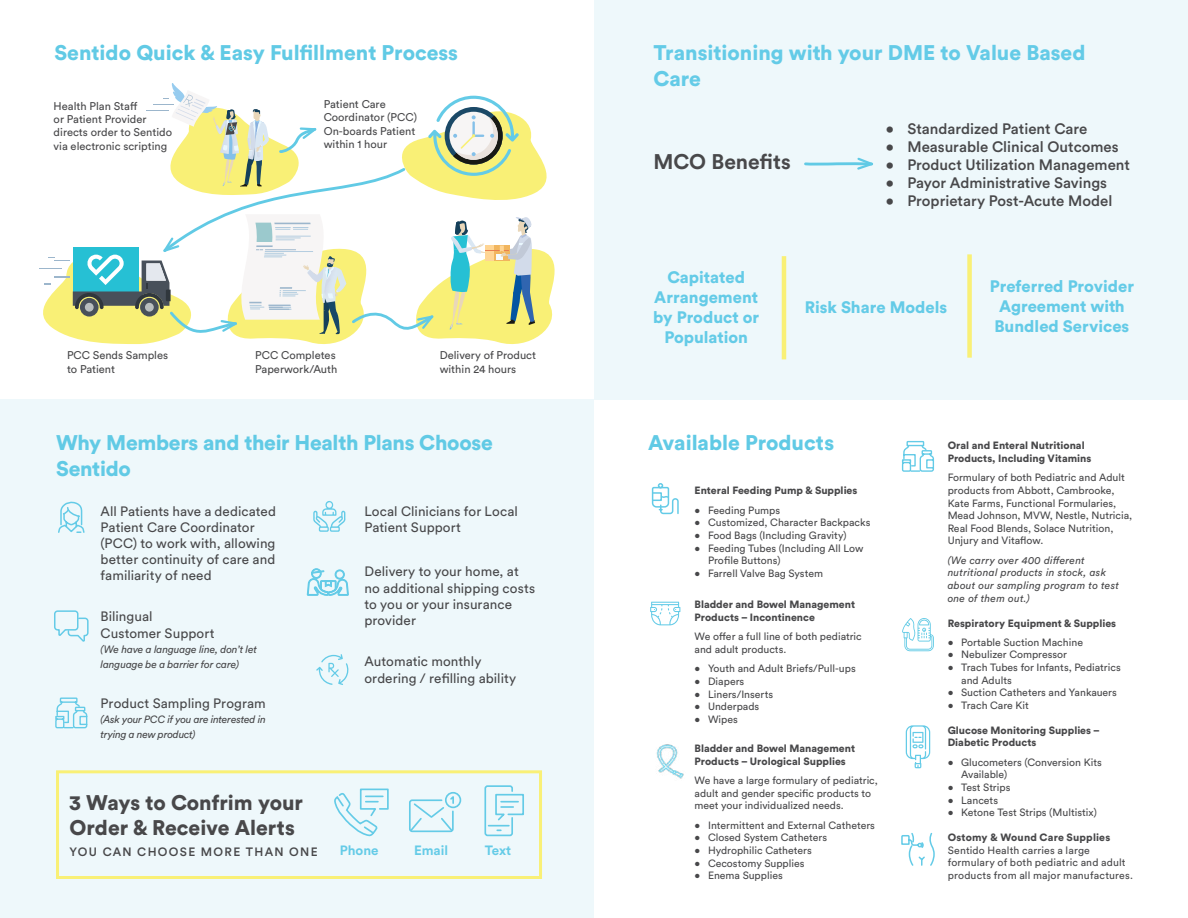
<style>
.page{position:relative;width:1188px;height:918px;background:#fff}
.page>*{position:absolute;margin:0;border:0;box-sizing:border-box;transform-origin:0 0}
.t1{font:900 21px/25.2px "Circular Std";letter-spacing:-.005em;color:#61cae5}
.t2{font:900 21px/25.2px "Circular Std";color:#64cbe7}
.t3{font:900 21px/25.2px "Circular Std";color:#48484a}
.t4{font:700 21px "Circular Std";color:#48484a}
.t5{font:900 16.5px/19.8px "Circular Std";color:#64cbe7;text-align:center}
.t6{font:500 15px "Circular Std";color:#48484a}
.t7{font:13.5px/16.2px "Circular Std";letter-spacing:.005em;color:#48484a}
.t8{font:700 13.35px "Circular Std";color:#64cbe7}
.t9{font:500 12px "Circular Std";letter-spacing:.11em;color:#48484a}
.t10{font:11.1px/13.4px "Circular Std";color:#48484a}
.t11{font:10.5px/12.6px "Circular Std";color:#48484a}
.t12{font:900 10.5px/12.6px "Circular Std";color:#48484a}
.t13{font:italic 10.5px/12.6px "Circular Std";letter-spacing:.02em;color:#48484a}
.t14{font:italic 10.5px/15px "Circular Std";color:#48484a}
.t15{font:italic 10.5px/15px "Circular Std";letter-spacing:-.02em;color:#48484a}
</style>
<div class="page">
<div style="left:0;top:400px;width:594px;height:518px;background:#eef8fb"></div>
<div style="left:594px;top:0;width:594px;height:400px;background:#eef8fb"></div>
<svg style="left:804px;top:157px;width:69px;height:13px"></svg>
<svg style="left:39px;top:83px;width:516px;height:261px"></svg>
<svg style="left:58px;top:501px;width:27px;height:32px"></svg>
<svg style="left:54px;top:610px;width:35px;height:32px"></svg>
<svg style="left:55px;top:697px;width:33px;height:32px"></svg>
<svg style="left:316px;top:654px;width:33px;height:31px"></svg>
<svg style="left:307px;top:568px;width:42px;height:28px"></svg>
<svg style="left:313px;top:501px;width:33px;height:31px"></svg>
<svg style="left:901px;top:440px;width:33px;height:32px"></svg>
<svg style="left:651px;top:483px;width:28px;height:32px"></svg>
<svg style="left:906px;top:725px;width:24px;height:43px"></svg>
<svg style="left:650px;top:602px;width:30px;height:23px"></svg>
<svg style="left:901px;top:832px;width:34px;height:34px"></svg>
<svg style="left:902px;top:618px;width:32px;height:33px"></svg>
<svg style="left:334px;top:788px;width:55px;height:49px"></svg>
<div style="left:445px;top:792px;width:16px;height:16px;border:2px solid #64cbe7;border-radius:50%"></div>
<svg style="left:409px;top:793px;width:46px;height:40px"></svg>
<svg style="left:484px;top:785px;width:40px;height:52px"></svg>
<div style="left:56px;top:770px;width:486px;height:109px;border:3px solid #f9f076"></div>
<hr style="left:782px;top:256px;width:4px;height:103px;background:#f9f076">
<div style="left:967px;top:254px;width:5px;height:104px;background:#f9f076"></div>
<img style="left:656px;top:744px;width:28px;height:35px">
<h1 class="t1" style="left:55px;top:40px;width:405px">Sentido Quick &amp; Easy Fulfillment Process</h1>
<p class="t10" style="left:54px;top:99px;width:120px">Health Plan Staff<br>or Patient Provider directs order to Sentido via electronic scripting</p>
<p class="t10" style="left:324px;top:97px;width:95px">Patient Care<br>Coordinator (PCC)<br>On-boards Patient within 1 hour</p>
<p class="t10" style="left:67px;top:349px;width:103px">PCC Sends Samples to Patient</p>
<p class="t10" style="left:255px;top:349px;width:84px">PCC Completes<br>Paperwork/Auth</p>
<p class="t10" style="left:440px;top:349px;width:98px">Delivery of Product within 24 hours</p>
<h1 class="t1" style="left:56px;top:430px;width:438px">Why Members and their Health Plans Choose<br>Sentido</h1>
<p class="t7" style="left:101px;top:503px;width:177px">All Patients have a dedicated<br>Patient Care Coordinator (PCC) to work with, allowing better continuity of care and familiarity of need</p>
<p class="t7" style="left:101px;top:608px;width:115px">Bilingual<br>Customer Support</p>
<p class="t14" style="left:101px;top:641px;width:158px">(We have a language line, don’t let language be a barrier for care)</p>
<p class="t7" style="left:101px;top:695px;width:167px">Product Sampling Program</p>
<p class="t15" style="left:101px;top:712px;width:167px">(Ask your PCC if you are interested in trying a new product)</p>
<p class="t7" style="left:364px;top:503px;width:155px">Local Clinicians for Local<br>Patient Support</p>
<p class="t7" style="left:364px;top:563px;width:172px">Delivery to your home, at no additional shipping costs to you or your insurance provider</p>
<p class="t7" style="left:364px;top:653px;width:153px">Automatic monthly ordering / refilling ability</p>
<h1 class="t3" style="left:70px;top:790px;width:235px">3 Ways to Confrim your<br>Order &amp; Receive Alerts</h1>
<p class="t9" style="left:70px;top:845px;width:250px">YOU CAN CHOOSE MORE THAN ONE</p>
<p class="t8" style="left:340px;top:841px;width:40px">Phone</p>
<p class="t8" style="left:414px;top:841px;width:36px">Email</p>
<p class="t8" style="left:485px;top:841px;width:28px">Text</p>
<h1 class="t2" style="left:653px;top:40px;width:434px">Transitioning with your DME to Value Based<br>Care</h1>
<h3 class="t6" style="left:886px;top:120px;width:203px">• Standardized Patient Care</h3>
<h3 class="t6" style="left:886px;top:138px;width:234px">• Measurable Clinical Outcomes</h3>
<h3 class="t6" style="left:886px;top:156px;width:246px">• Product Utilization Management</h3>
<h3 class="t6" style="left:886px;top:174px;width:223px">• Payor Administrative Savings</h3>
<h3 class="t6" style="left:886px;top:192px;width:228px">• Proprietary Post-Acute Model</h3>
<h1 class="t4" style="left:653px;top:148px;width:139px">MCO Benefits</h1>
<h2 class="t5" style="left:653px;top:267px;width:107px">Capitated<br>Arrangement by Product or<br>Population</h2>
<h2 class="t5" style="left:990px;top:276px;width:146px;text-align:left">Preferred Provider<br>Agreement with<br>Bundled Services</h2>
<h2 class="t5" style="left:805px;top:297px;width:144px">Risk Share Models</h2>
<h1 class="t1" style="left:648px;top:429px;width:188px">Available Products</h1>
<p class="t12" style="left:695px;top:484px;width:164px">Enteral Feeding Pump &amp; Supplies</p>
<p class="t11" style="left:695px;top:504px;width:87px">• Feeding Pumps</p>
<p class="t11" style="left:695px;top:516px;width:177px">• Customized, Character Backpacks</p>
<p class="t11" style="left:695px;top:529px;width:154px">• Food Bags (Including Gravity)</p>
<p class="t11" style="left:708px;top:541px;width:157px;text-indent:-14px">• Feeding Tubes (Including All Low<br>Profile Buttons)</p>
<p class="t11" style="left:695px;top:567px;width:130px">• Farrell Valve Bag System</p>
<p class="t12" style="left:695px;top:598px;width:162px">Bladder and Bowel Management<br>Products – Incontinence</p>
<p class="t11" style="left:695px;top:630px;width:169px">We offer a full line of both pediatric and adult products.</p>
<p class="t11" style="left:695px;top:662px;width:163px">• Youth and Adult Briefs/Pull-ups</p>
<p class="t11" style="left:695px;top:675px;width:51px">• Diapers</p>
<p class="t11" style="left:695px;top:687px;width:80px">• Liners/Inserts</p>
<p class="t11" style="left:695px;top:700px;width:66px">• Underpads</p>
<p class="t11" style="left:695px;top:713px;width:45px">• Wipes</p>
<p class="t12" style="left:695px;top:742px;width:162px">Bladder and Bowel Management<br>Products – Urological Supplies</p>
<p class="t11" style="left:695px;top:774px;width:185px">We have a large formulary of pediatric, adult and gender specific products to meet your individualized needs.</p>
<p class="t11" style="left:695px;top:819px;width:182px">• Intermittent and External Catheters</p>
<p class="t11" style="left:695px;top:831px;width:134px">• Closed System Catheters</p>
<p class="t11" style="left:695px;top:844px;width:119px">• Hydrophilic Catheters</p>
<p class="t11" style="left:695px;top:856px;width:112px">• Cecostomy Supplies</p>
<p class="t11" style="left:695px;top:869px;width:90px">• Enema Supplies</p>
<p class="t12" style="left:948px;top:439px;width:145px">Oral and Enteral Nutritional<br>Products, Including Vitamins</p>
<p class="t11" style="left:948px;top:471px;width:186px">Formulary of both Pediatric and Adult products from Abbott, Cambrooke, Kate Farms, Functional Formularies, Mead Johnson, MVW, Nestle, Nutricia, Real Food Blends, Solace Nutrition, Unjury and Vitaflow.</p>
<p class="t13" style="left:948px;top:554px;width:173px">(We carry over 400 different nutritional products in stock, ask about our sampling program to test one of them out.)</p>
<p class="t12" style="left:948px;top:616px;width:170px">Respiratory Equipment &amp; Supplies</p>
<p class="t11" style="left:948px;top:636px;width:137px">• Portable Suction Machine</p>
<p class="t11" style="left:948px;top:648px;width:121px">• Nebulizer Compressor</p>
<p class="t11" style="left:961px;top:661px;width:161px;text-indent:-14px">• Trach Tubes for Infants, Pediatrics and Adults</p>
<p class="t11" style="left:948px;top:686px;width:171px">• Suction Catheters and Yankauers</p>
<p class="t11" style="left:948px;top:699px;width:83px">• Trach Care Kit</p>
<p class="t12" style="left:948px;top:724px;width:154px">Glucose Monitoring Supplies –<br>Diabetic Products</p>
<p class="t11" style="left:961px;top:756px;width:142px;text-indent:-14px">• Glucometers (Conversion Kits<br>Available)</p>
<p class="t11" style="left:948px;top:781px;width:64px">• Test Strips</p>
<p class="t11" style="left:948px;top:793px;width:52px">• Lancets</p>
<p class="t11" style="left:948px;top:806px;width:151px">• Ketone Test Strips (Multistix)</p>
<p class="t12" style="left:948px;top:831px;width:164px">Ostomy &amp; Wound Care Supplies</p>
<p class="t11" style="left:948px;top:844px;width:187px">Sentido Health carries a large formulary of both pediatric and adult products from all major manufactures.</p>
</div>
